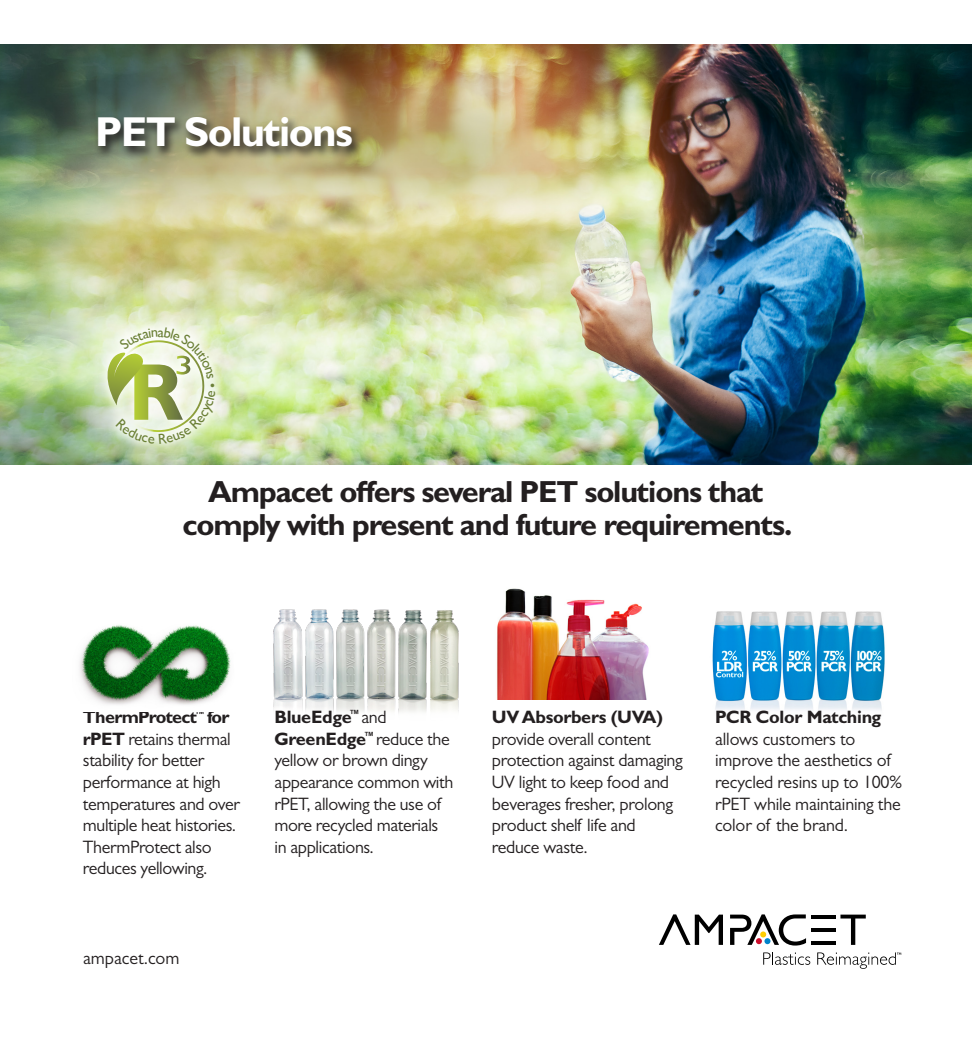
<style>
.page{position:relative;width:972px;height:1040px;background:#fff}
.page>*{position:absolute;margin:0;border:0;box-sizing:border-box;transform-origin:0 0}
.t1{font:700 42px "Gill Sans MT Pro";letter-spacing:-.04em;color:#fff}
.t2{font:700 30.6px/32.1px "Gill Sans MT Pro";letter-spacing:-.04em;color:#231f20;text-align:center}
.t3{font:18px/21.6px "Gill Sans MT Pro";letter-spacing:-.02em;color:#231f20}
.t4{font:18px "Gill Sans MT Pro";color:#231f20}
.s1{font-weight:700}
</style>
<div class="page">
<img style="left:0;top:45px;width:972px;height:419px">
<img style="left:273px;top:609px;width:186px;height:104px">
<img style="left:497px;top:588px;width:152px;height:112px">
<img style="left:712px;top:611px;width:173px;height:99px">
<svg style="left:94px;top:114px;width:269px;height:46px;background:#807e60"></svg>
<svg style="left:763px;top:952px;width:47px;height:12px"></svg>
<svg style="left:817px;top:952px;width:84px;height:16px"></svg>
<svg style="left:840px;top:914px;width:26px;height:30px"></svg>
<svg style="left:811px;top:915px;width:25px;height:3px"></svg>
<svg style="left:811px;top:928px;width:25px;height:3px"></svg>
<hr style="left:811px;top:941px;width:25px;height:3px;background:#000">
<svg style="left:730px;top:914px;width:76px;height:31px"></svg>
<svg style="left:659px;top:914px;width:64px;height:30px"></svg>
<svg style="left:98px;top:318px;width:127px;height:135px;background:#d1e1b7"></svg>
<img style="left:79px;top:625px;width:152px;height:80px">
<svg style="left:104px;top:327px;width:112px;height:116px"></svg>
<p class="t1" style="left:95px;top:106px;width:260px">PET Solutions</p>
<p class="t2" style="left:183px;top:475px;width:611px">Ampacet offers several PET solutions that comply with present and future requirements.</p>
<p class="t3" style="left:83px;top:706px;width:158px"><span class="s1">ThermProtect</span><sup>™</sup> <span class="s1">for rPET</span> retains thermal stability for better performance at high temperatures and over multiple heat histories.<br>ThermProtect also reduces yellowing.</p>
<p class="t3" style="left:274px;top:706px;width:180px"><span class="s1">BlueEdge</span><sup>™</sup> and<br><span class="s1">GreenEdge</span><sup>™</sup> reduce the yellow or brown dingy appearance common with rPET, allowing the use of more recycled materials in applications.</p>
<p class="t3" style="left:492px;top:706px;width:192px"><span class="s1">UV Absorbers (UVA) </span>provide overall content protection against damaging<br>UV light to keep food and beverages fresher, prolong product shelf life and reduce waste.</p>
<p class="t3" style="left:715px;top:706px;width:188px"><span class="s1">PCR Color Matching </span>allows customers to improve the aesthetics of recycled resins up to 100% rPET while maintaining the color of the brand.</p>
<p class="t4" style="left:83px;top:948px;width:98px">ampacet.com</p>
</div>
